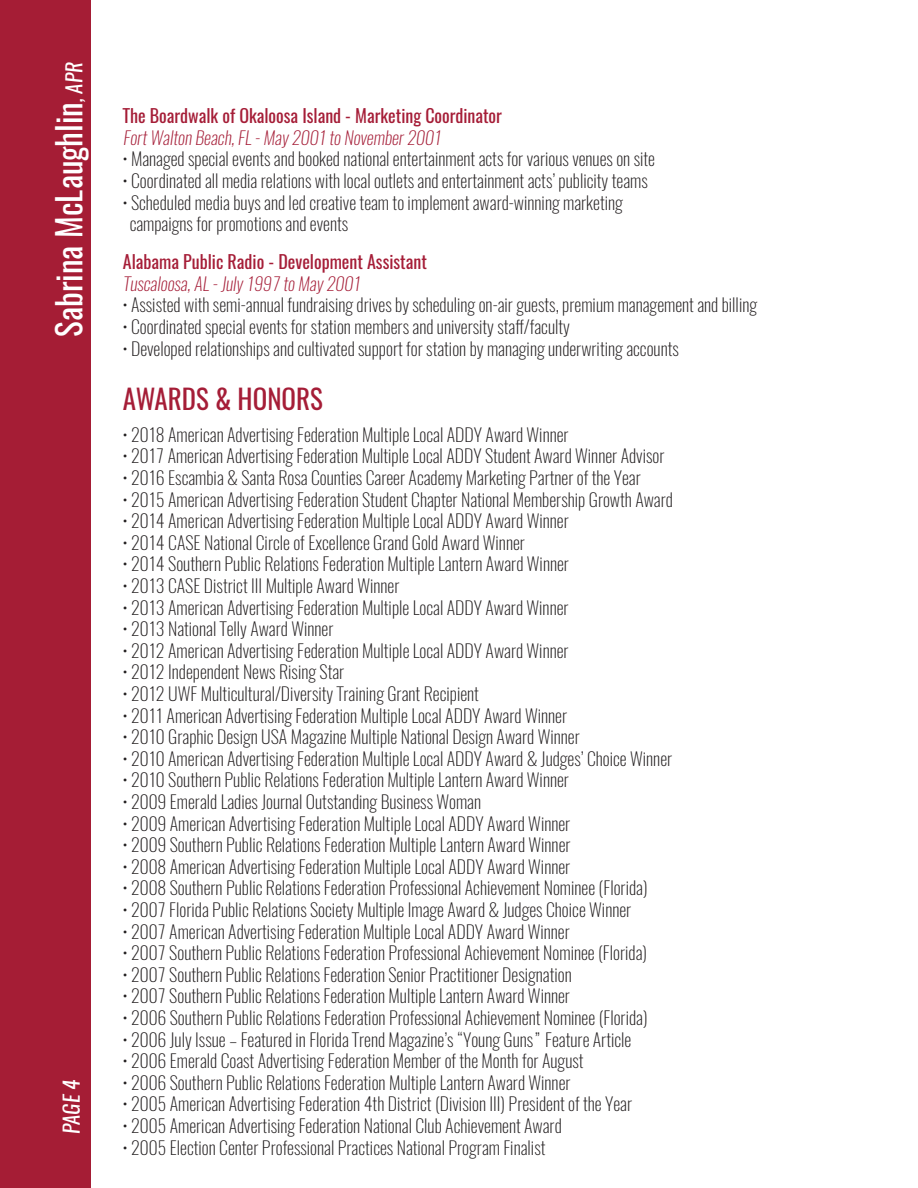
<style>
.page{position:relative;width:918px;height:1188px;background:#fff}
.page>*{position:absolute;margin:0;border:0;box-sizing:border-box;transform-origin:0 0}
.t1{font:33px "Oswald";color:#fff}
.t2{font:27px "Oswald";color:#a51d37}
.t3{font:italic 21px "Oswald";color:#fff}
.t4{font:200 18px/21.6px "Oswald";color:#231f20}
.t5{font:18px/21.6px "Oswald";color:#a51d37}
.s1{font-style:italic;font-size:21px}
.s2{font-weight:200}
</style>
<div class="page">
<div style="left:0;top:0;width:91px;height:1188px;background:#a51d35"></div>
<p class="t1" style="left:46px;top:337px;width:276px;rotate:-90deg">Sabrina McLaughlin<span class="s1">, APR</span></p>
<p class="t3" style="left:57px;top:1134px;width:56px;rotate:-90deg">PAGE 4</p>
<p class="t5" style="left:123px;top:105px;width:381px">The Boardwalk of Okaloosa Island - Marketing Coordinator<br><span class="s2">FortWalton Beach,FL -May 2001 to November2001</span></p>
<p class="t4" style="left:123px;top:148px;width:534px">• Managed special events and booked national entertainment acts for various venues on site</p>
<p class="t4" style="left:123px;top:170px;width:526px">• Coordinated all media relations with local outlets and entertainment acts’ publicity teams</p>
<p class="t4" style="left:130px;top:191px;width:495px;text-indent:-7px">• Scheduled media buys and led creative team to implement award-winning marketing campaigns for promotions and events</p>
<p class="t5" style="left:123px;top:251px;width:306px">Alabama Public Radio - Development Assistant<br><span class="s2">Tuscaloosa,AL -July 1997 to May 2001</span></p>
<p class="t4" style="left:123px;top:294px;width:636px">• Assisted with semi-annual fundraising drives by scheduling on-air guests, premium management and billing</p>
<p class="t4" style="left:123px;top:316px;width:449px">• Coordinated special events for station members and university staff/faculty</p>
<p class="t4" style="left:123px;top:337px;width:558px">• Developed relationships and cultivated support for station by managing underwriting accounts</p>
<p class="t2" style="left:123px;top:380px;width:202px">AWARDS &amp; HONORS</p>
<p class="t4" style="left:123px;top:424px;width:447px">• 2018 American Advertising Federation Multiple Local ADDY Award Winner</p>
<p class="t4" style="left:123px;top:445px;width:543px">• 2017 American Advertising Federation Multiple Local ADDY Student Award Winner Advisor</p>
<p class="t4" style="left:123px;top:467px;width:520px">• 2016 Escambia &amp; Santa Rosa Counties Career Academy Marketing Partner of the Year</p>
<p class="t4" style="left:123px;top:488px;width:552px">• 2015 American Advertising Federation Student Chapter National Membership Growth Award</p>
<p class="t4" style="left:123px;top:510px;width:447px">• 2014 American Advertising Federation Multiple Local ADDY Award Winner</p>
<p class="t4" style="left:123px;top:532px;width:404px">• 2014 CASE National Circle of Excellence Grand Gold Award Winner</p>
<p class="t4" style="left:123px;top:553px;width:448px">• 2014 Southern Public Relations Federation Multiple Lantern Award Winner</p>
<p class="t4" style="left:123px;top:575px;width:278px">• 2013 CASE District III Multiple Award Winner</p>
<p class="t4" style="left:123px;top:596px;width:447px">• 2013 American Advertising Federation Multiple Local ADDY Award Winner</p>
<p class="t4" style="left:123px;top:618px;width:212px">• 2013 National Telly Award Winner</p>
<p class="t4" style="left:123px;top:640px;width:447px">• 2012 American Advertising Federation Multiple Local ADDY Award Winner</p>
<p class="t4" style="left:123px;top:661px;width:223px">• 2012 Independent News Rising Star</p>
<p class="t4" style="left:123px;top:683px;width:358px">• 2012 UWF Multicultural/Diversity Training Grant Recipient</p>
<p class="t4" style="left:123px;top:704px;width:446px">• 2011 American Advertising Federation Multiple Local ADDY Award Winner</p>
<p class="t4" style="left:123px;top:726px;width:458px">• 2010 Graphic Design USA Magazine Multiple National Design Award Winner</p>
<p class="t4" style="left:123px;top:748px;width:551px">• 2010 American Advertising Federation Multiple Local ADDY Award &amp; Judges’ Choice Winner</p>
<p class="t4" style="left:123px;top:769px;width:448px">• 2010 Southern Public Relations Federation Multiple Lantern Award Winner</p>
<p class="t4" style="left:123px;top:791px;width:360px">• 2009 Emerald Ladies Journal Outstanding Business Woman</p>
<p class="t4" style="left:123px;top:812px;width:449px">• 2009 American Advertising Federation Multiple Local ADDY Award Winner</p>
<p class="t4" style="left:123px;top:834px;width:449px">• 2009 Southern Public Relations Federation Multiple Lantern Award Winner</p>
<p class="t4" style="left:123px;top:856px;width:449px">• 2008 American Advertising Federation Multiple Local ADDY Award Winner</p>
<p class="t4" style="left:123px;top:877px;width:526px">• 2008 Southern Public Relations Federation Professional Achievement Nominee (Florida)</p>
<p class="t4" style="left:123px;top:899px;width:510px">• 2007 Florida Public Relations Society Multiple Image Award &amp; Judges Choice Winner</p>
<p class="t4" style="left:123px;top:920px;width:448px">• 2007 American Advertising Federation Multiple Local ADDY Award Winner</p>
<p class="t4" style="left:123px;top:942px;width:526px">• 2007 Southern Public Relations Federation Professional Achievement Nominee (Florida)</p>
<p class="t4" style="left:123px;top:964px;width:450px">• 2007 Southern Public Relations Federation Senior Practitioner Designation</p>
<p class="t4" style="left:123px;top:985px;width:449px">• 2007 Southern Public Relations Federation Multiple Lantern Award Winner</p>
<p class="t4" style="left:123px;top:1007px;width:526px">• 2006 Southern Public Relations Federation Professional Achievement Nominee (Florida)</p>
<p class="t4" style="left:123px;top:1028px;width:510px">• 2006 July Issue – Featured in Florida Trend Magazine’s “Young Guns” Feature Article</p>
<p class="t4" style="left:123px;top:1050px;width:462px">• 2006 Emerald Coast Advertising Federation Member of the Month for August</p>
<p class="t4" style="left:123px;top:1072px;width:449px">• 2006 Southern Public Relations Federation Multiple Lantern Award Winner</p>
<p class="t4" style="left:123px;top:1093px;width:511px">• 2005 American Advertising Federation 4th District (Division III) President of the Year</p>
<p class="t4" style="left:123px;top:1115px;width:440px">• 2005 American Advertising Federation National Club Achievement Award</p>
<p class="t4" style="left:123px;top:1136px;width:424px">• 2005 Election Center Professional Practices National Program Finalist</p>
</div>
